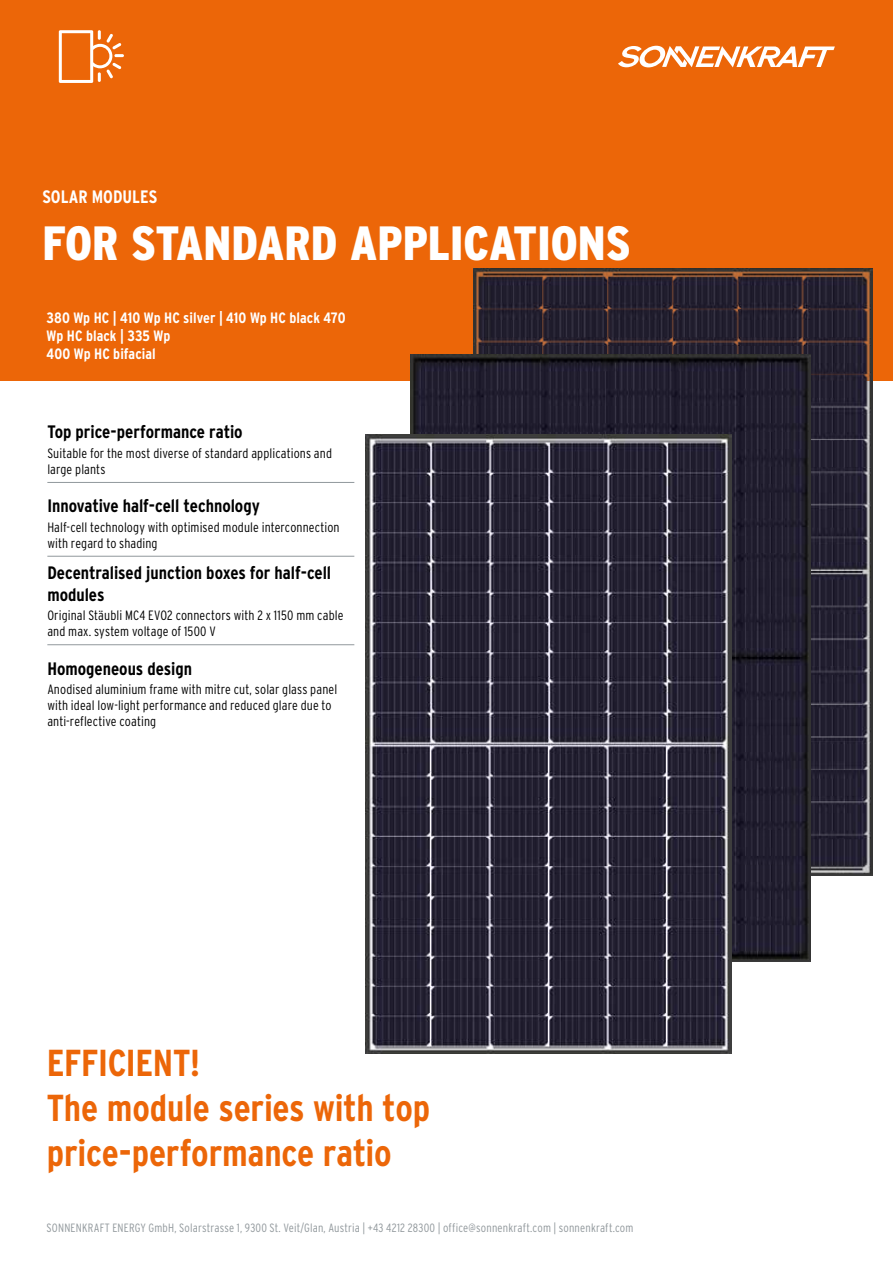
<style>
.page{position:relative;width:893px;height:1263px;background:#fff}
.page>*{position:absolute;margin:0;border:0;box-sizing:border-box;transform-origin:0 0}
.t1{font:900 48px "Interstate Condensed";color:#fff}
.t2{font:700 37.5px/45px "Interstate Condensed";letter-spacing:-.01em;color:#ec6608}
.t3{font:700 18px/21.6px "Interstate Condensed";letter-spacing:-.005em;color:#000}
.t4{font:700 18px "Interstate Condensed";color:#fff}
.t5{font:700 15px/18px "Interstate Condensed";letter-spacing:.005em;color:#fff}
.t6{font:300 13.5px/16.2px "Interstate Condensed";letter-spacing:.01em;color:#000}
.t7{font:300 12px "Interstate Condensed";letter-spacing:.015em;color:#91989c}
</style>
<div class="page">
<div style="left:0;top:0;width:893px;height:381px;background:#ec6608"></div>
<hr style="left:47px;top:482px;width:307px;height:1px;background:#91989c">
<hr style="left:47px;top:556px;width:307px;height:1px;background:#91989c">
<hr style="left:47px;top:644px;width:307px;height:1px;background:#91989c">
<svg style="left:618px;top:46px;width:217px;height:21px"></svg>
<svg style="left:59px;top:30px;width:65px;height:53px"></svg>
<img style="left:473px;top:269px;width:399px;height:607px">
<img style="left:411px;top:355px;width:399px;height:607px">
<img style="left:366px;top:435px;width:365px;height:618px">
<h3 class="t4" style="left:43px;top:186px;width:116px">SOLAR MODULES</h3>
<h1 class="t1" style="left:43px;top:217px;width:590px">FOR STANDARD APPLICATIONS</h1>
<p class="t5" style="left:47px;top:309px;width:301px">380 Wp HC | 410 Wp HC silver | 410 Wp HC black 470<br>Wp HC black | 335 Wp<br>400 Wp HC bifacial</p>
<h3 class="t3" style="left:47px;top:421px;width:197px">Top price-performance ratio</h3>
<p class="t6" style="left:47px;top:445px;width:286px">Suitable for the most diverse of standard applications and large plants</p>
<h3 class="t3" style="left:47px;top:495px;width:214px">Innovative half-cell technology</h3>
<p class="t6" style="left:47px;top:518px;width:294px">Half-cell technology with optimised module interconnection with regard to shading</p>
<h3 class="t3" style="left:47px;top:562px;width:285px">Decentralised junction boxes for half-cell modules</h3>
<p class="t6" style="left:47px;top:607px;width:298px">Original Stäubli MC4 EVO2 connectors with 2 x 1150 mm cable and max. system voltage of 1500 V</p>
<h3 class="t3" style="left:47px;top:657px;width:146px">Homogeneous design</h3>
<p class="t6" style="left:47px;top:681px;width:291px">Anodised aluminium frame with mitre cut, solar glass panel with ideal low-light performance and reduced glare due to anti-reflective coating</p>
<h2 class="t2" style="left:47px;top:1040px;width:385px">EFFICIENT!<br>The module series with top price-performance ratio</h2>
<p class="t7" style="left:47px;top:1221px;width:588px">SONNENKRAFT ENERGY GmbH, Solarstrasse 1, 9300 St. Veit/Glan, Austria | +43 4212 28300 | office@sonnenkraft.com | sonnenkraft.com</p>
</div>
